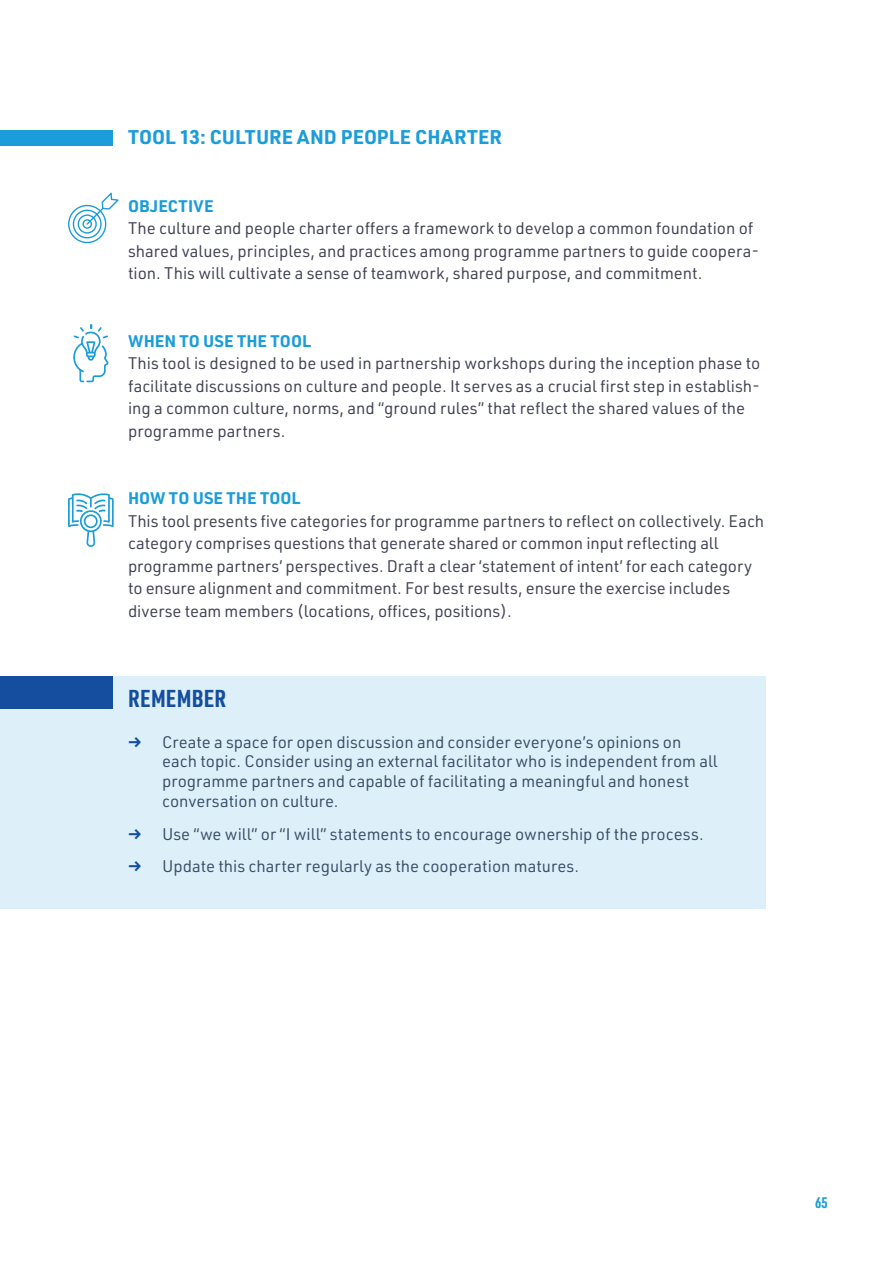
<style>
.page{position:relative;width:893px;height:1263px;background:#fff}
.page>*{position:absolute;margin:0;border:0;box-sizing:border-box;transform-origin:0 0}
.t1{font:700 24px "URWDIN Cond";letter-spacing:.015em;color:#154194}
.t2{font:700 19.5px "URWDIN";letter-spacing:.005em;color:#1b9dd9}
.t3{font:16.5px/22.5px "URWDIN";color:#404253}
.t4{font:700 16.5px "URWDIN";color:#1b9dd9}
.t5{font:700 16.5px "URWDIN";letter-spacing:.02em;color:#1b9dd9}
.t6{font:700 15px "URWDIN Cond";color:#1b9dd9}
.s1{font-weight:700;color:#154194}
</style>
<div class="page">
<div style="left:0;top:130px;width:113px;height:15px;background:#1b9dd9"></div>
<div style="left:0;top:676px;width:765px;height:233px;background:#ddf0f9"></div>
<svg style="left:73px;top:324px;width:36px;height:58px"></svg>
<svg style="left:68px;top:493px;width:46px;height:54px"></svg>
<svg style="left:68px;top:193px;width:51px;height:50px"></svg>
<p class="t2" style="left:128px;top:124px;width:375px">TOOL 13: CULTURE AND PEOPLE CHARTER</p>
<p class="t5" style="left:128px;top:194px;width:87px">OBJECTIVE</p>
<p class="t3" style="left:128px;top:216px;width:633px">The culture and people charter offers a framework to develop a common foundation of shared values, principles, and practices among programme partners to guide coopera&shy;tion. This will cultivate a sense of teamwork, shared purpose, and commitment.</p>
<p class="t4" style="left:128px;top:329px;width:184px">WHEN TO USE THE TOOL</p>
<p class="t3" style="left:128px;top:351px;width:634px">This tool is designed to be used in partnership workshops during the inception phase to facilitate discussions on culture and people. It serves as a crucial first step in establish&shy;ing a common culture, norms, and “ground rules” that reflect the shared values of the programme partners.</p>
<p class="t4" style="left:128px;top:487px;width:174px">HOW TO USE THE TOOL</p>
<p class="t3" style="left:128px;top:509px;width:638px">This tool presents five categories for programme partners to reflect on collectively. Each category comprises questions that generate shared or common input reflecting all programme partners’ perspectives. Draft a clear ‘statement of intent’ for each category to ensure alignment and commitment. For best results, ensure the exercise includes diverse team members (locations, offices, positions).</p>
<h1 class="t1" style="left:128px;top:682px;width:100px">REMEMBER</h1>
<p class="t3" style="left:162px;top:731px;width:557px;line-height:19.8px;text-indent:-34px"><span class="s1">→</span> Create a space for open discussion and consider everyone’s opinions on each topic. Consider using an external facilitator who is independent from all programme partners and capable of facilitating a meaningful and honest conversation on culture.</p>
<p class="t3" style="left:128px;top:822px;width:577px"><span class="s1">→</span> Use “we will” or “I will” statements to encourage ownership of the process.</p>
<p class="t3" style="left:128px;top:854px;width:453px"><span class="s1">→</span> Update this charter regularly as the cooperation matures.</p>
<p class="t6" style="left:815px;top:1192px;width:14px">65</p>
</div>
